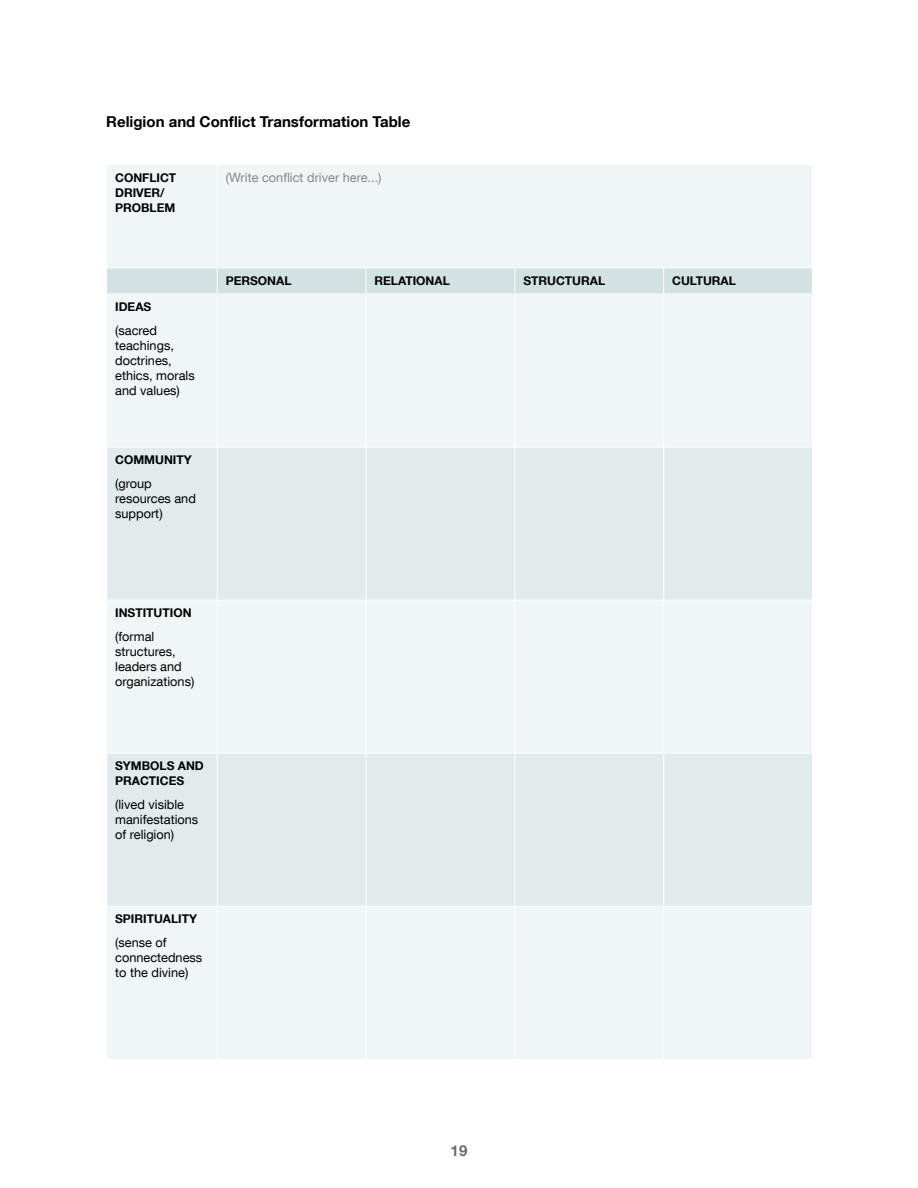
<style>
.page{position:relative;width:918px;height:1188px;background:#fff}
.page>*{position:absolute;margin:0;border:0;box-sizing:border-box;transform-origin:0 0}
.Sans_H_-_Figure_titl{font:700 15px "Helvetica Neue LT Com";color:#000}
.t1{font:700 15px "Helvetica Neue LT Com";color:#6b6b6a}
.Table_text_ragged{font:12.75px/15px "Helvetica Neue LT Com";color:#000}
.Table_text{font:12.75px "Helvetica Neue LT Com";color:#878787}
.Table_header{font:700 12px/15px "Helvetica Neue LT Com";color:#000}
</style>
<div class="page">
<div style="left:107px;top:165px;width:705px;height:894px;background:#f0f5f5"></div>
<svg style="left:107px;top:448px;width:705px;height:458px;fill:#e1ebeb"></svg>
<hr style="left:217px;top:165px;width:1px;height:102px;background:#fff">
<hr style="left:106px;top:267px;width:111px;height:1px;background:#fff">
<hr style="left:217px;top:267px;width:149px;height:1px;background:#fff">
<hr style="left:366px;top:267px;width:149px;height:1px;background:#fff">
<hr style="left:515px;top:267px;width:149px;height:1px;background:#fff">
<hr style="left:664px;top:267px;width:149px;height:1px;background:#fff">
<svg style="left:107px;top:268px;width:705px;height:26px;background:#d3e2e2"></svg>
<hr style="left:106px;top:294px;width:111px;height:1px;background:#fff">
<hr style="left:217px;top:294px;width:149px;height:1px;background:#fff">
<hr style="left:217px;top:294px;width:1px;height:153px;background:#fff">
<hr style="left:366px;top:294px;width:149px;height:1px;background:#fff">
<hr style="left:366px;top:294px;width:1px;height:153px;background:#fff">
<hr style="left:515px;top:294px;width:149px;height:1px;background:#fff">
<hr style="left:514px;top:294px;width:1px;height:153px;background:#fff">
<hr style="left:664px;top:294px;width:149px;height:1px;background:#fff">
<hr style="left:663px;top:294px;width:1px;height:153px;background:#fff">
<hr style="left:106px;top:447px;width:111px;height:1px;background:#fff">
<hr style="left:217px;top:447px;width:149px;height:1px;background:#fff">
<hr style="left:217px;top:447px;width:1px;height:153px;background:#fff">
<hr style="left:366px;top:447px;width:149px;height:1px;background:#fff">
<hr style="left:366px;top:447px;width:1px;height:153px;background:#fff">
<hr style="left:515px;top:447px;width:149px;height:1px;background:#fff">
<hr style="left:514px;top:447px;width:1px;height:153px;background:#fff">
<hr style="left:664px;top:447px;width:149px;height:1px;background:#fff">
<hr style="left:663px;top:447px;width:1px;height:153px;background:#fff">
<hr style="left:106px;top:600px;width:111px;height:1px;background:#fff">
<hr style="left:217px;top:600px;width:149px;height:1px;background:#fff">
<hr style="left:217px;top:601px;width:1px;height:152px;background:#fff">
<hr style="left:366px;top:600px;width:149px;height:1px;background:#fff">
<hr style="left:366px;top:601px;width:1px;height:152px;background:#fff">
<hr style="left:515px;top:600px;width:149px;height:1px;background:#fff">
<hr style="left:514px;top:601px;width:1px;height:152px;background:#fff">
<hr style="left:664px;top:600px;width:149px;height:1px;background:#fff">
<hr style="left:663px;top:601px;width:1px;height:152px;background:#fff">
<hr style="left:106px;top:753px;width:111px;height:1px;background:#fff">
<hr style="left:217px;top:753px;width:149px;height:1px;background:#fff">
<hr style="left:217px;top:754px;width:1px;height:152px;background:#fff">
<hr style="left:366px;top:753px;width:149px;height:1px;background:#fff">
<hr style="left:366px;top:754px;width:1px;height:152px;background:#fff">
<hr style="left:515px;top:753px;width:149px;height:1px;background:#fff">
<hr style="left:514px;top:754px;width:1px;height:152px;background:#fff">
<hr style="left:664px;top:753px;width:149px;height:1px;background:#fff">
<hr style="left:663px;top:754px;width:1px;height:152px;background:#fff">
<hr style="left:106px;top:906px;width:111px;height:1px;background:#fff">
<hr style="left:217px;top:906px;width:149px;height:1px;background:#fff">
<hr style="left:217px;top:907px;width:1px;height:152px;background:#fff">
<hr style="left:366px;top:906px;width:149px;height:1px;background:#fff">
<hr style="left:366px;top:907px;width:1px;height:152px;background:#fff">
<hr style="left:515px;top:906px;width:149px;height:1px;background:#fff">
<hr style="left:514px;top:907px;width:1px;height:152px;background:#fff">
<hr style="left:664px;top:906px;width:149px;height:1px;background:#fff">
<hr style="left:663px;top:907px;width:1px;height:152px;background:#fff">
<p class="Sans_H_-_Figure_titl" style="left:106px;top:112px;width:306px">Religion and Conflict Transformation Table</p>
<p class="Table_header" style="left:115px;top:169px;width:63px">CONFLICT<br>DRIVER/<br>PROBLEM</p>
<p class="Table_text" style="left:226px;top:170px;width:157px">(Write conflict driver here...)</p>
<p class="Table_header" style="left:115px;top:299px;width:38px">IDEAS</p>
<p class="Table_text_ragged" style="left:115px;top:322px;width:81px">(sacred teachings, doctrines, ethics, morals and values)</p>
<p class="Table_header" style="left:115px;top:452px;width:78px">COMMUNITY</p>
<p class="Table_text_ragged" style="left:115px;top:475px;width:82px">(group resources and support)</p>
<p class="Table_header" style="left:226px;top:273px;width:67px">PERSONAL</p>
<p class="Table_header" style="left:375px;top:273px;width:77px">RELATIONAL</p>
<p class="Table_header" style="left:523px;top:273px;width:83px">STRUCTURAL</p>
<p class="Table_header" style="left:672px;top:273px;width:65px">CULTURAL</p>
<p class="Table_header" style="left:115px;top:605px;width:78px">INSTITUTION</p>
<p class="Table_text_ragged" style="left:115px;top:628px;width:81px">(formal structures, leaders and organizations)</p>
<p class="Table_header" style="left:115px;top:758px;width:90px">SYMBOLS AND<br>PRACTICES</p>
<p class="Table_text_ragged" style="left:115px;top:796px;width:85px">(lived visible manifestations of religion)</p>
<p class="Table_header" style="left:115px;top:911px;width:83px">SPIRITUALITY</p>
<p class="Table_text_ragged" style="left:115px;top:935px;width:89px">(sense of connectedness to the divine)</p>
<p class="t1" style="left:451px;top:1141px;width:18px">19</p>
</div>
